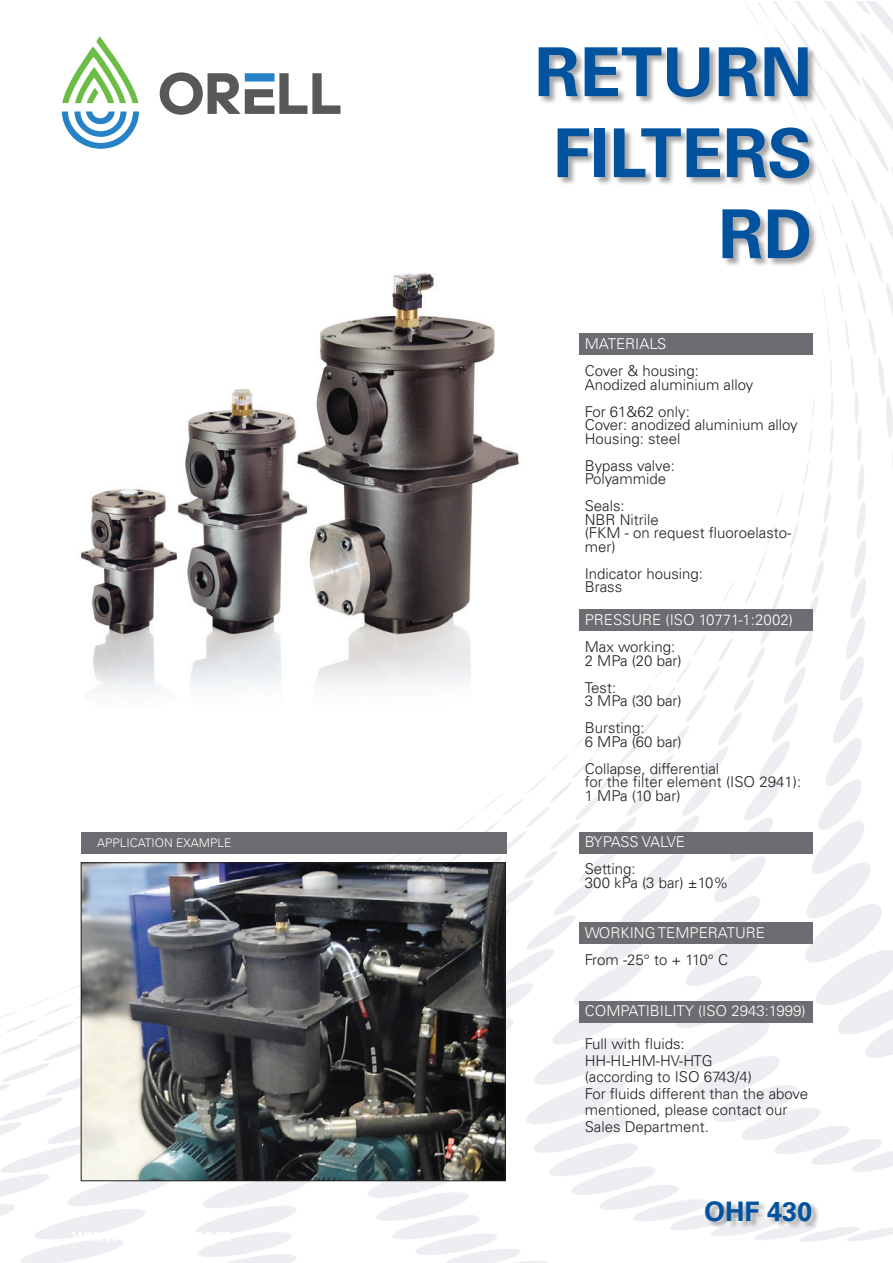
<style>
.page{position:relative;width:893px;height:1263px;background:#fff}
.page>*{position:absolute;margin:0;border:0;box-sizing:border-box;transform-origin:0 0}
.t1{font:700 67.5px/81px "Univers LT";color:#0153a0;text-align:right}
.t2{font:700 27px "Univers LT";color:#0153a0}
.t3{font:300 15px/13.5px "Univers LT";color:#231f20}
.t4{font:300 15px "Univers LT";color:#fff}
.t5{font:300 15px "Univers LT";letter-spacing:-.025em;color:#fff}
.t6{font:300 12px "Univers LT";color:#fff}
</style>
<div class="page">
<div style="left:579px;top:333px;width:233px;height:22px;background:#6c6d70"></div>
<div style="left:579px;top:609px;width:233px;height:22px;background:#6c6d70"></div>
<div style="left:579px;top:832px;width:233px;height:21px;background:#6c6d70"></div>
<div style="left:579px;top:923px;width:233px;height:21px;background:#6c6d70"></div>
<div style="left:579px;top:1001px;width:233px;height:21px;background:#6c6d70"></div>
<img style="left:80px;top:273px;width:440px;height:420px">
<div style="left:81px;top:832px;width:425px;height:21px;background:#6c6d70"></div>
<img style="left:83px;top:864px;width:421px;height:315px">
<div style="left:81px;top:862px;width:425px;height:319px;border:1px solid #231f20"></div>
<div style="left:538px;top:48px;width:280px;height:219px;background:#231f20;opacity:.4"></div>
<div style="left:705px;top:1201px;width:115px;height:29px;background:#231f20;opacity:.4"></div>
<svg style="left:62px;top:36px;width:76px;height:67px"></svg>
<svg style="left:62px;top:111px;width:77px;height:38px"></svg>
<svg style="left:160px;top:72px;width:180px;height:43px"></svg>
<p class="t6" style="left:97px;top:835px;width:136px">APPLICATION EXAMPLE</p>
<h1 class="t1" style="left:535px;top:32px;width:279px">RETURN<br>FILTERS<br>RD</h1>
<p class="t4" style="left:585px;top:335px;width:83px">MATERIALS</p>
<p class="t3" style="left:585px;top:364px;width:170px">Cover &amp; housing:<br>Anodized aluminium alloy</p>
<p class="t3" style="left:585px;top:405px;width:215px">For 61&amp;62 only:<br>Cover: anodized aluminium alloy<br>Housing: steel</p>
<p class="t3" style="left:585px;top:459px;width:92px">Bypass valve:<br>Polyammide</p>
<p class="t3" style="left:585px;top:499px;width:208px">Seals:<br>NBR Nitrile<br>(FKM - on request fluoroelasto&shy;mer)</p>
<p class="t3" style="left:585px;top:567px;width:120px">Indicator housing:<br>Brass</p>
<p class="t4" style="left:585px;top:611px;width:210px">PRESSURE (ISO 10771-1:2002)</p>
<p class="t3" style="left:585px;top:640px;width:99px">Max working:<br>2 MPa (20 bar)</p>
<p class="t3" style="left:585px;top:681px;width:99px">Test:<br>3 MPa (30 bar)</p>
<p class="t3" style="left:585px;top:721px;width:99px">Bursting:<br>6 MPa (60 bar)</p>
<p class="t3" style="left:585px;top:762px;width:218px">Collapse, differential<br>for the filter element (ISO 2941):<br>1 MPa (10 bar)</p>
<p class="t5" style="left:585px;top:833px;width:102px">BYPASS VALVE</p>
<p class="t3" style="left:585px;top:862px;width:145px">Setting:<br>300 kPa (3 bar) ±10%</p>
<p class="t4" style="left:585px;top:924px;width:182px">WORKING TEMPERATURE</p>
<p class="t3" style="left:585px;top:953px;width:145px">From -25° to + 110° C</p>
<p class="t4" style="left:585px;top:1002px;width:222px">COMPATIBILITY (ISO 2943:1999)</p>
<p class="t3" style="left:585px;top:1035px;width:225px;line-height:16.5px">Full with fluids:<br>HH-HL-HM-HV-HTG<br>(according to ISO 6743/4)<br>For fluids different than the above mentioned, please contact our<br>Sales Department.</p>
<h2 class="t2" style="left:704px;top:1195px;width:110px">OHF 430</h2>
</div>
